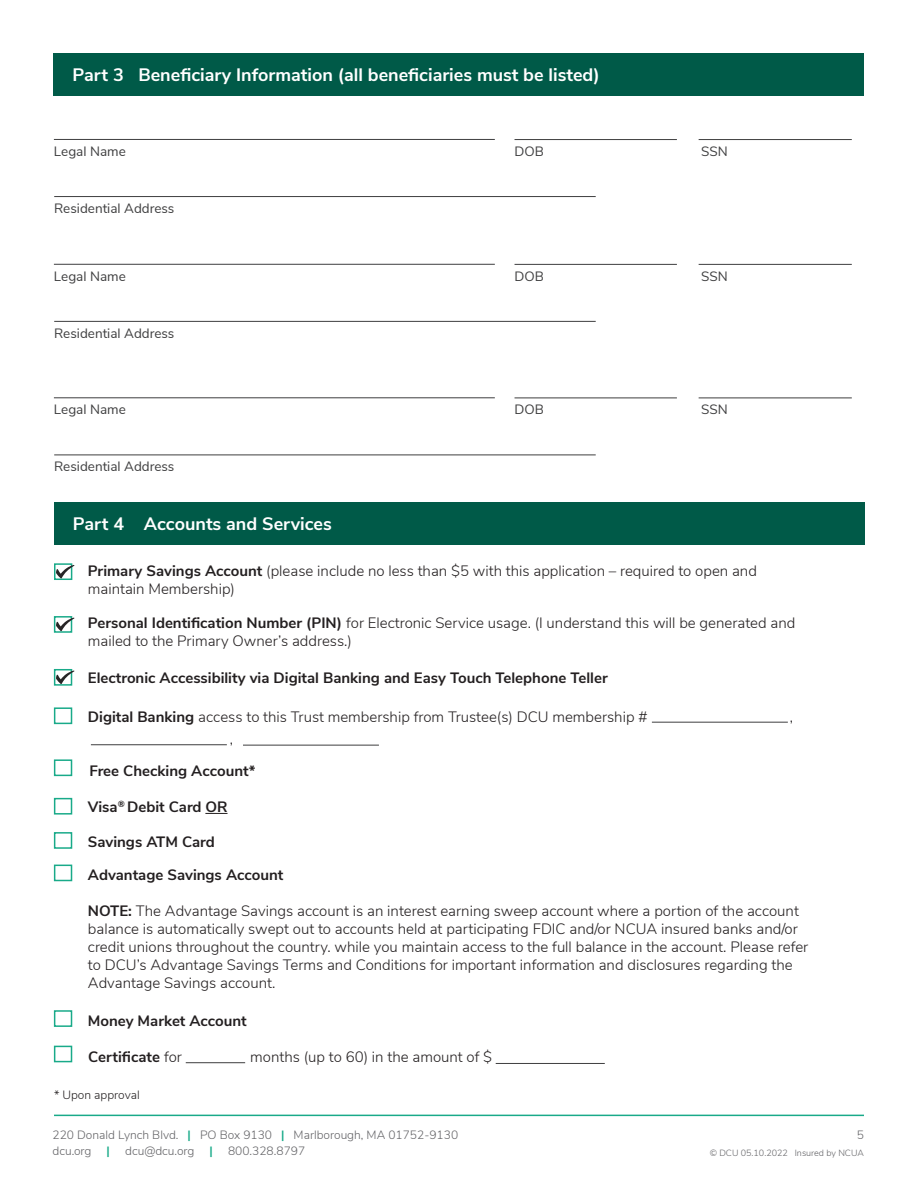
<style>
.page{position:relative;width:918px;height:1188px;background:#fff}
.page>*{position:absolute;margin:0;border:0;box-sizing:border-box;transform-origin:0 0}
.t1{font:700 18px "Nunito Sans";color:#fff}
.t2{font:300 15px/18px "Nunito Sans";color:#231f20}
.t3{font:700 15px "Nunito Sans";color:#231f20}
.t4{font:13.5px "Nunito Sans";color:#3e3e3f}
.t5{font:300 12px/16.5px "Nunito Sans";color:#636366}
.t6{font:300 12px "Nunito Sans";color:#231f20}
.t7{font:700 12px "Nunito Sans";color:#19aa89}
.t8{font:300 9px "Nunito Sans";color:#636366}
.s1{font-weight:700}
.s2{font-weight:300}
.s3{font-weight:700;color:#19aa89}
</style>
<div class="page">
<hr style="left:54px;top:1115px;width:810px;height:1px;background:#19aa89">
<div style="left:54px;top:502px;width:811px;height:43px;background:#005a48"></div>
<div style="left:54px;top:54px;width:810px;height:42px;background:#005a48"></div>
<hr style="left:186px;top:1062px;width:59px;height:1px;background:#3e3e3f">
<hr style="left:652px;top:722px;width:136px;height:1px;background:#3e3e3f">
<hr style="left:91px;top:744px;width:136px;height:1px;background:#3e3e3f">
<hr style="left:243px;top:745px;width:136px;height:1px;background:#3e3e3f">
<div style="left:54px;top:707px;width:18px;height:17px;border:2px solid #19aa89"></div>
<div style="left:54px;top:616px;width:18px;height:17px;border:2px solid #19aa89"></div>
<div style="left:54px;top:669px;width:18px;height:17px;border:2px solid #19aa89"></div>
<div style="left:54px;top:563px;width:18px;height:17px;border:2px solid #19aa89"></div>
<div style="left:54px;top:1010px;width:18px;height:17px;border:2px solid #19aa89"></div>
<div style="left:54px;top:1046px;width:18px;height:16px;border:2px solid #19aa89"></div>
<div style="left:54px;top:798px;width:18px;height:17px;border:2px solid #19aa89"></div>
<div style="left:54px;top:865px;width:18px;height:16px;border:2px solid #19aa89"></div>
<div style="left:54px;top:832px;width:18px;height:17px;border:2px solid #19aa89"></div>
<svg style="left:205px;top:813px;width:23px;height:1px"></svg>
<div style="left:54px;top:759px;width:18px;height:17px;border:2px solid #19aa89"></div>
<hr style="left:496px;top:1063px;width:109px;height:1px;background:#3e3e3f">
<hr style="left:54px;top:139px;width:441px;height:1px;background:#3e3e3f">
<hr style="left:54px;top:264px;width:441px;height:1px;background:#3e3e3f">
<hr style="left:54px;top:397px;width:441px;height:1px;background:#3e3e3f">
<hr style="left:515px;top:139px;width:162px;height:1px;background:#3e3e3f">
<hr style="left:515px;top:264px;width:162px;height:1px;background:#3e3e3f">
<hr style="left:515px;top:398px;width:162px;height:1px;background:#3e3e3f">
<hr style="left:699px;top:139px;width:153px;height:1px;background:#3e3e3f">
<hr style="left:699px;top:264px;width:153px;height:1px;background:#3e3e3f">
<hr style="left:699px;top:398px;width:153px;height:1px;background:#3e3e3f">
<hr style="left:54px;top:196px;width:542px;height:1px;background:#3e3e3f">
<hr style="left:54px;top:321px;width:542px;height:1px;background:#3e3e3f">
<hr style="left:54px;top:455px;width:542px;height:1px;background:#3e3e3f">
<svg style="left:56px;top:565px;width:18px;height:13px"></svg>
<svg style="left:56px;top:618px;width:18px;height:13px"></svg>
<svg style="left:56px;top:671px;width:18px;height:13px"></svg>
<p class="t1" style="left:72px;top:62px;width:529px">Part 3 Beneficiary Information (all beneficiaries must be listed)</p>
<p class="t4" style="left:54px;top:142px;width:73px">Legal Name</p>
<p class="t4" style="left:54px;top:198px;width:122px">Residential Address</p>
<p class="t4" style="left:54px;top:266px;width:73px">Legal Name</p>
<p class="t4" style="left:54px;top:323px;width:122px">Residential Address</p>
<p class="t4" style="left:54px;top:400px;width:73px">Legal Name</p>
<p class="t4" style="left:54px;top:457px;width:122px">Residential Address</p>
<p class="t1" style="left:73px;top:510px;width:260px">Part 4 Accounts and Services</p>
<p class="t4" style="left:515px;top:141px;width:31px">DOB</p>
<p class="t4" style="left:515px;top:266px;width:31px">DOB</p>
<p class="t4" style="left:515px;top:400px;width:31px">DOB</p>
<p class="t4" style="left:701px;top:141px;width:28px">SSN</p>
<p class="t4" style="left:701px;top:266px;width:28px">SSN</p>
<p class="t4" style="left:701px;top:400px;width:28px">SSN</p>
<p class="t2" style="left:88px;top:561px;width:671px"><span class="s1">Primary Savings Account</span> (please include no less than $5 with this application – required to open and maintain Membership)</p>
<p class="t2" style="left:88px;top:613px;width:709px"><span class="s1">Personal Identification Number (PIN)</span> for Electronic Service usage. (I understand this will be generated and mailed to the Primary Owner’s address.)</p>
<p class="t3" style="left:88px;top:667px;width:521px">Electronic Accessibility via Digital Banking and Easy Touch Telephone Teller</p>
<p class="t2" style="left:88px;top:707px;width:561px"><span class="s1">Digital Banking</span> access to this Trust membership from Trustee(s) DCU membership #</p>
<p class="t2" style="left:790px;top:707px;width:5px">,</p>
<p class="t2" style="left:230px;top:729px;width:5px">,</p>
<p class="t3" style="left:89px;top:760px;width:168px">Free Checking Account*</p>
<p class="t3" style="left:88px;top:796px;width:141px">Visa<sup>®</sup> Debit Card OR</p>
<p class="t3" style="left:88px;top:831px;width:128px">Savings ATM Card</p>
<p class="t3" style="left:88px;top:864px;width:197px">Advantage Savings Account</p>
<p class="t2" style="left:88px;top:901px;width:722px"><span class="s1">NOTE:</span> The Advantage Savings account is an interest earning sweep account where a portion of the account balance is automatically swept out to accounts held at participating FDIC and/or NCUA insured banks and/or credit unions throughout the country. while you maintain access to the full balance in the account. Please refer to DCU’s Advantage Savings Terms and Conditions for important information and disclosures regarding the Advantage Savings account.</p>
<p class="t3" style="left:88px;top:1010px;width:161px">Money Market Account</p>
<p class="t3" style="left:88px;top:1045px;width:95px">Certificate <span class="s2">for</span></p>
<p class="t2" style="left:250px;top:1046px;width:244px">months (up to 60) in the amount of $</p>
<p class="t6" style="left:54px;top:1086px;width:87px">* Upon approval</p>
<p class="t5" style="left:52px;top:1125px;width:407px">220 Donald Lynch Blvd. <span class="s3">|</span> PO Box 9130 <span class="s3">|</span> Marlborough, MA 01752-9130 dcu.org</p>
<p class="t7" style="left:107px;top:1142px;width:5px">|</p>
<p class="t5" style="left:125px;top:1142px;width:71px">dcu@dcu.org</p>
<p class="t7" style="left:210px;top:1142px;width:5px">|</p>
<p class="t5" style="left:228px;top:1142px;width:79px">800.328.8797</p>
<p class="t5" style="left:857px;top:1125px;width:9px">5</p>
<p class="t8" style="left:710px;top:1147px;width:156px">© DCU 05.10.2022 Insured by NCUA</p>
</div>
